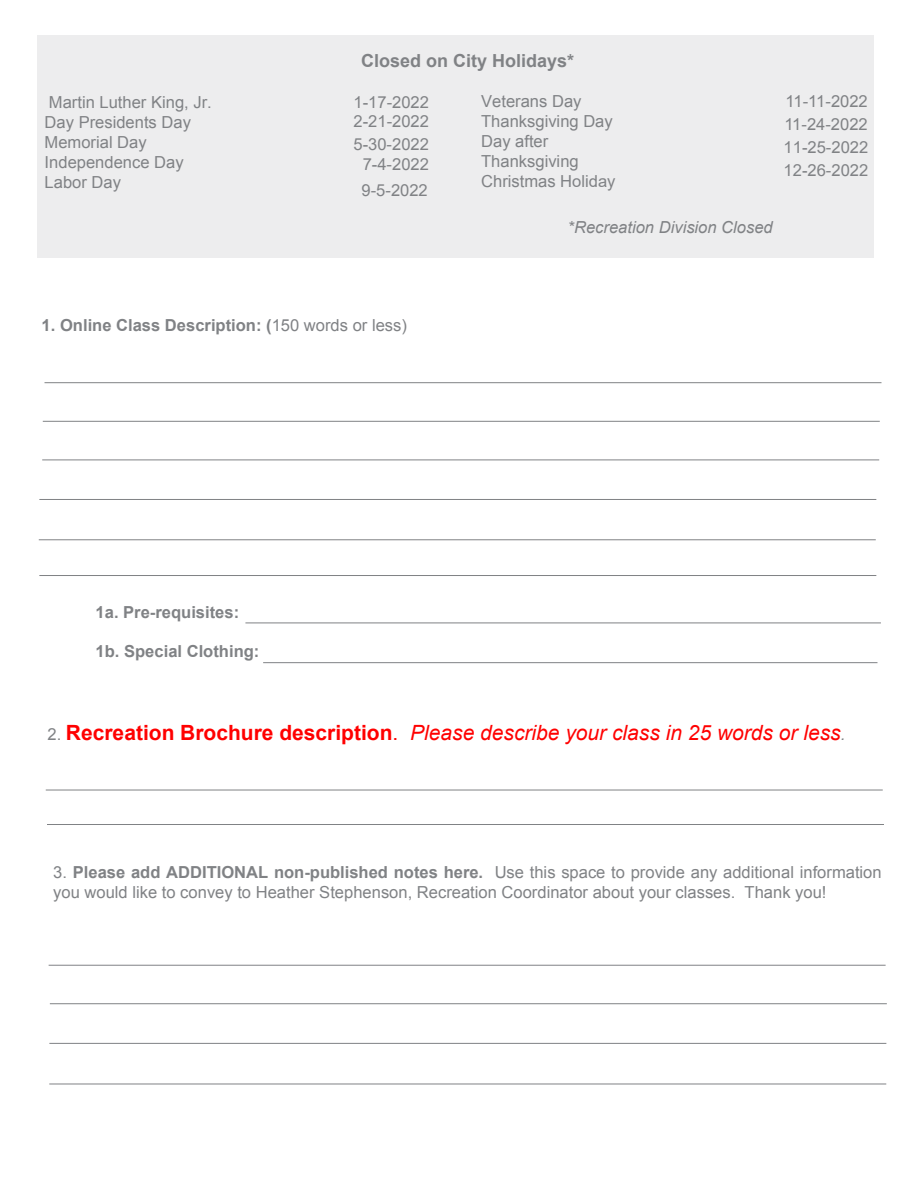
<style>
.page{position:relative;width:918px;height:1188px;background:#fff}
.page>*{position:absolute;margin:0;border:0;box-sizing:border-box;transform-origin:0 0}
.t1{font:italic 21px "Arial";color:#f00}
.t2{font:700 18px "Arial";color:#808285}
.t3{font:16.5px/19.8px "Arial";color:#808285}
.t4{font:16.5px/19.8px "Arial";color:#808285}
.t5{font:700 16.5px "Arial";color:#808285}
.t6{font:italic 16.5px "Arial";color:#808285}
.s1{font-weight:400}
.s2{font-style:normal;font-size:16.5px;color:#808285}
.s3{font-weight:700;font-style:normal}
.s4{font-style:normal}
.s5{font-size:16.5px;color:#808285}
.s6{font-weight:700}
.s7{font-style:inherit}
</style>
<div class="page">
<hr style="left:45px;top:382px;width:837px;height:1px;background:#808285">
<hr style="left:43px;top:421px;width:837px;height:1px;background:#808285">
<hr style="left:42px;top:460px;width:837px;height:1px;background:#808285">
<hr style="left:39px;top:539px;width:837px;height:1px;background:#808285">
<hr style="left:39px;top:575px;width:837px;height:1px;background:#808285">
<hr style="left:39px;top:499px;width:837px;height:1px;background:#808285">
<hr style="left:245px;top:623px;width:636px;height:1px;background:#808285">
<hr style="left:263px;top:662px;width:615px;height:1px;background:#808285">
<div style="left:37px;top:36px;width:837px;height:222px;background:#ededee"></div>
<hr style="left:49px;top:965px;width:837px;height:1px;background:#808285">
<hr style="left:49px;top:1084px;width:837px;height:1px;background:#808285">
<hr style="left:46px;top:790px;width:837px;height:1px;background:#808285">
<hr style="left:47px;top:824px;width:837px;height:1px;background:#808285">
<hr style="left:50px;top:1003px;width:837px;height:1px;background:#808285">
<hr style="left:49px;top:1043px;width:837px;height:1px;background:#808285">
<p class="t3" style="left:45px;top:93px;width:169px">Martin Luther King, Jr.<br>Day Presidents Day<br>Memorial Day<br>Independence Day<br>Labor Day</p>
<p class="t2" style="left:361px;top:49px;width:215px">Closed on City Holidays*</p>
<p class="t3" style="left:354px;top:92px;width:77px">1-17-2022<br>2-21-2022</p>
<p class="t3" style="left:354px;top:134px;width:77px;text-align:center">5-30-2022<br>7-4-2022</p>
<p class="t3" style="left:362px;top:180px;width:68px">9-5-2022</p>
<p class="t3" style="left:481px;top:92px;width:136px">Veterans Day<br>Thanksgiving Day<br>Day after<br>Thanksgiving<br>Christmas Holiday</p>
<p class="t6" style="left:568px;top:217px;width:207px">*Recreation Division Closed</p>
<p class="t3" style="left:784px;top:90px;width:86px;line-height:23.1px;text-align:justify">11-11-2022<br>11-24-2022<br>11-25-2022<br>12-26-2022</p>
<p class="t5" style="left:42px;top:315px;width:367px">1. Online Class Description: (<span class="s1">150 words or less)</span></p>
<p class="t5" style="left:96px;top:601px;width:145px">1a. Pre-requisites:</p>
<p class="t5" style="left:96px;top:641px;width:165px">1b. Special Clothing:</p>
<p class="t1" style="left:48px;top:719px;width:799px"><span class="s2">2.</span> <span class="s3">Recreation Brochure description</span><span class="s4">.</span> Please describe your class in 25 words or less<span class="s5">.</span></p>
<p class="t4" style="left:53px;top:862px;width:830px">3. <span class="s6">Please add ADDITIONAL non-published notes here.</span> <span class="s7">Use this space to</span> provide any additional information you would like to convey to Heather Stephenson, Recreation Coordinator about your classes. <span class="s7">Thank you!</span></p>
</div>
